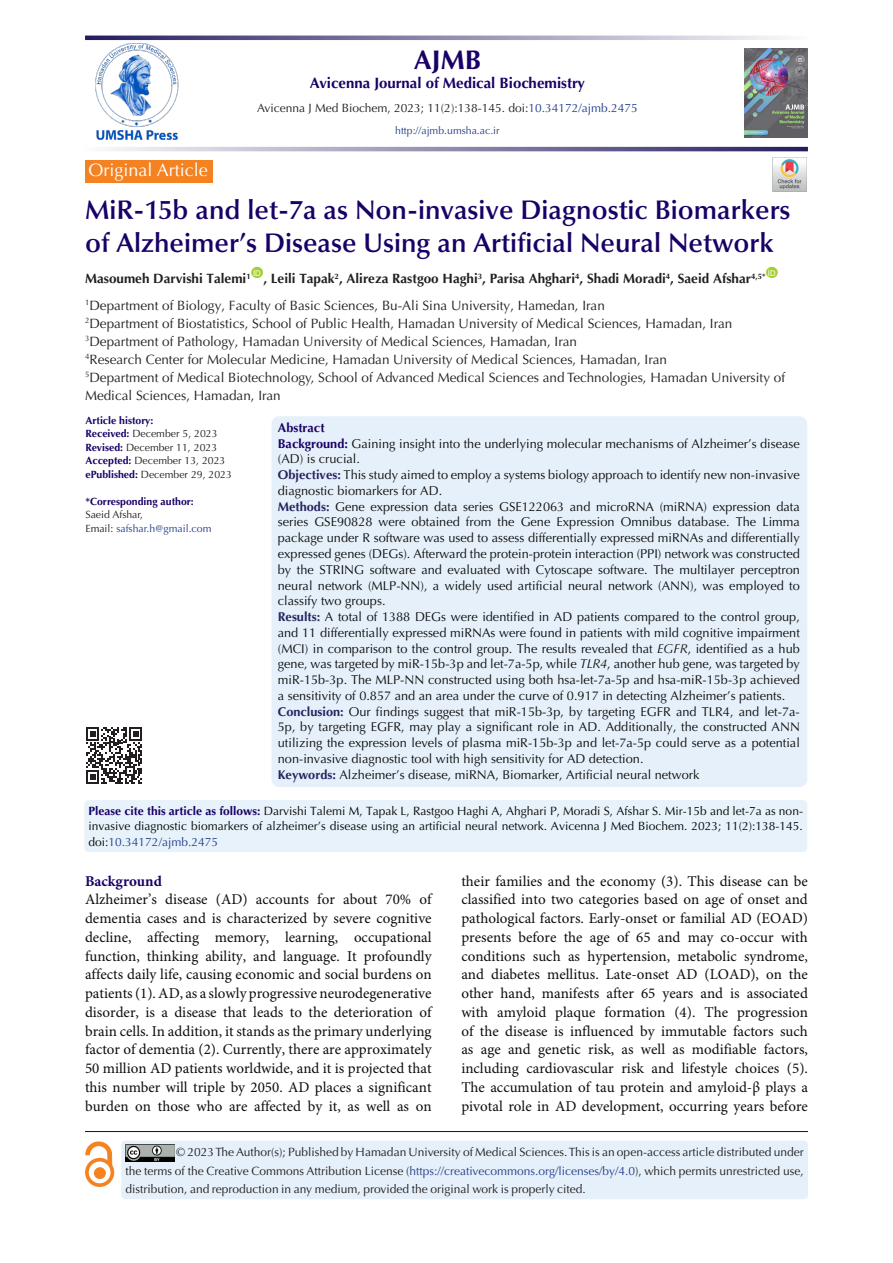
<style>
.page{position:relative;width:893px;height:1263px;background:#fff}
.page>*{position:absolute;margin:0;border:0;box-sizing:border-box;transform-origin:0 0}
.t1{font:600 27px/33px "Optima LT Std";color:#190066}
.t2{font:700 27px "Optima LT Std";color:#190066}
.t3{font:18px "Optima LT Std";color:#fff}
.t4{font:15px/18.8px "Minion Pro";color:#0d0d0d;text-align:justify}
.t5{font:700 15px "Optima LT Std";color:#190066}
.heading_1{font:700 15px "Minion Pro";color:#190066}
.t6{font:13.5px/18px "Optima LT Std";color:#231f20}
.t7{font:700 13.5px "Optima LT Std";color:#231f20}
.Normal__Web{font:12.75px/15.8px "Optima LT Std";color:#0d0d0d;text-align:justify}
.t8{font:700 12.75px "Optima LT Std";color:#190066}
.t9{font:12px/18px "Optima LT Std";color:#221e1f;text-align:justify}
.t10{font:12px/15.8px "Optima LT Std";color:#040503;text-align:justify}
.t11{font:12px "Optima LT Std";color:#231f20}
.t12{font:10.5px "Optima LT Std";color:#231f20}
.Body_Text{font:10.5px "Optima LT Std";color:#253f8e}
.t13{font:700 10.5px "Optima LT Std";color:#190066}
.t14{font:7.8px "Arial";color:#fff}
.s1{color:#253f8e}
.s2{font-weight:700;color:#190066}
.s3{color:#231f20}
.s4{font-weight:700;color:#27235f}
.s5{font-style:italic}
</style>
<div class="page">
<hr style="left:85px;top:1131px;width:723px;height:1px;background:#190066">
<div style="left:121px;top:1140px;width:687px;height:59px;background:#e6f0fa;border-radius:4px"></div>
<img style="left:125px;top:1145px;width:49px;height:17px">
<div style="left:251px;top:267px;width:12px;height:11px;background:#a6ce39;border-radius:50%"></div>
<div style="left:766px;top:267px;width:12px;height:11px;background:#a6ce39;border-radius:50%"></div>
<div style="left:85px;top:160px;width:128px;height:22px;background:#f58220"></div>
<img style="left:773px;top:158px;width:34px;height:34px">
<svg style="left:112px;top:147px;width:696px;height:4px"></svg>
<svg style="left:85px;top:36px;width:697px;height:4px"></svg>
<div style="left:94px;top:1168px;width:11px;height:10px;background:#f58220;border-radius:50%"></div>
<div style="left:94px;top:1167px;width:11px;height:12px;border:1px solid #f58220;border-radius:50%"></div>
<div style="left:85px;top:1158px;width:29px;height:29px;border:4px solid #f58220;border-radius:50%"></div>
<svg style="left:86px;top:1142px;width:26px;height:24px"></svg>
<img style="left:95px;top:43px;width:84px;height:97px">
<img style="left:745px;top:48px;width:63px;height:90px">
<div style="left:84px;top:800px;width:723px;height:52px;background:#e8f2fa;border-radius:4px"></div>
<svg style="left:86px;top:727px;width:56px;height:56px"></svg>
<div style="left:271px;top:416px;width:536px;height:371px;background:#e6f0fa;border-radius:8px"></div>
<p class="t3" style="left:88px;top:160px;width:121px">Original Article</p>
<p class="t2" style="left:414px;top:44px;width:69px">AJMB</p>
<p class="t5" style="left:310px;top:74px;width:277px">Avicenna Journal of Medical Biochemistry</p>
<p class="t11" style="left:257px;top:101px;width:382px">Avicenna J Med Biochem, 2023; 11(2):138-145. doi:<span class="s1">10.34172/ajmb.2475</span></p>
<p class="Body_Text" style="left:395px;top:124px;width:106px">http://ajmb.umsha.ac.ir</p>
<p class="t1" style="left:85px;top:194px;width:707px">MiR-15b and let-7a as Non-invasive Diagnostic Biomarkers of Alzheimer’s Disease Using an Artificial Neural Network</p>
<p class="t7" style="left:85px;top:271px;width:167px">Masoumeh Darvishi Talemi<sup>1</sup></p>
<p class="t14" style="left:253px;top:267px;width:9px">ID</p>
<p class="t14" style="left:768px;top:267px;width:9px">ID</p>
<p class="t7" style="left:263px;top:271px;width:504px">, Leili Tapak<sup>2</sup>, Alireza Rastgoo Haghi<sup>3</sup>, Parisa Ahghari<sup>4</sup>, Shadi Moradi<sup>4</sup>, Saeid Afshar<sup>4,5*</sup></p>
<p class="t6" style="left:85px;top:296px;width:521px"><sup>1</sup>Department of Biology, Faculty of Basic Sciences, Bu-Ali Sina University, Hamedan, Iran</p>
<p class="t6" style="left:85px;top:314px;width:649px"><sup>2</sup>Department of Biostatistics, School of Public Health, Hamadan University of Medical Sciences, Hamadan, Iran</p>
<p class="t6" style="left:85px;top:332px;width:494px"><sup>3</sup>Department of Pathology, Hamadan University of Medical Sciences, Hamadan, Iran</p>
<p class="t6" style="left:85px;top:350px;width:584px"><sup>4</sup>Research Center for Molecular Medicine, Hamadan University of Medical Sciences, Hamadan, Iran</p>
<p class="t6" style="left:85px;top:368px;width:702px"><sup>5</sup>Department of Medical Biotechnology, School of Advanced Medical Sciences and Technologies, Hamadan University of<br>Medical Sciences, Hamadan, Iran</p>
<p class="t13" style="left:85px;top:414px;width:70px">Article history:</p>
<p class="t12" style="left:85px;top:428px;width:134px"><span class="s2">Received:</span> December 5, 2023</p>
<p class="t12" style="left:85px;top:441px;width:133px"><span class="s2">Revised:</span> December 11, 2023</p>
<p class="t12" style="left:85px;top:455px;width:142px"><span class="s2">Accepted:</span> December 13, 2023</p>
<p class="t12" style="left:85px;top:468px;width:148px"><span class="s2">ePublished:</span> December 29, 2023</p>
<p class="t13" style="left:85px;top:495px;width:110px">*Corresponding author:</p>
<p class="t12" style="left:85px;top:509px;width:59px">Saeid Afshar,</p>
<p class="Body_Text" style="left:85px;top:522px;width:128px"><span class="s3">Email:</span> safshar.h@gmail.com</p>
<p class="t8" style="left:278px;top:420px;width:48px">Abstract</p>
<p class="Normal__Web" style="left:278px;top:436px;width:524px"><span class="s2">Background:</span> Gaining insight into the underlying molecular mechanisms of Alzheimer’s disease (AD) is crucial.</p>
<p class="Normal__Web" style="left:278px;top:467px;width:523px"><span class="s4">Objectives:</span> This study aimed to employ a systems biology approach to identify new non-invasive diagnostic biomarkers for AD.</p>
<p class="Normal__Web" style="left:278px;top:499px;width:524px"><span class="s4">Methods:</span> Gene expression data series GSE122063 and microRNA (miRNA) expression data series GSE90828 were obtained from the Gene Expression Omnibus database. The Limma package under R software was used to assess differentially expressed miRNAs and differentially expressed genes (DEGs). Afterward the protein-protein interaction (PPI) network was constructed by the STRING software and evaluated with Cytoscape software. The multilayer perceptron neural network (MLP-NN), a widely used artificial neural network (ANN), was employed to classify two groups.</p>
<p class="Normal__Web" style="left:278px;top:609px;width:524px"><span class="s4">Results:</span> A total of 1388 DEGs were identified in AD patients compared to the control group, and 11 differentially expressed miRNAs were found in patients with mild cognitive impairment (MCI) in comparison to the control group. The results revealed that <span class="s5">EGFR</span>, identified as a hub gene, was targeted by miR-15b-3p and let-7a-5p, while <span class="s5">TLR4</span>, another hub gene, was targeted by miR-15b-3p. The MLP-NN constructed using both hsa-let-7a-5p and hsa-miR-15b-3p achieved a sensitivity of 0.857 and an area under the curve of 0.917 in detecting Alzheimer’s patients.</p>
<p class="Normal__Web" style="left:278px;top:703px;width:524px"><span class="s4">Conclusion:</span> Our findings suggest that miR-15b-3p, by targeting EGFR and TLR4, and let-7a-5p, by targeting EGFR, may play a significant role in AD. Additionally, the constructed ANN utilizing the expression levels of plasma miR-15b-3p and let-7a-5p could serve as a potential non-invasive diagnostic tool with high sensitivity for AD detection.</p>
<p class="Normal__Web" style="left:278px;top:766px;width:423px"><span class="s4">Keywords:</span> Alzheimer’s disease, miRNA, Biomarker, Artificial neural network</p>
<p class="t10" style="left:89px;top:803px;width:716px"><span class="s2">Please cite this article as follows:</span> Darvishi Talemi M, Tapak L, Rastgoo Haghi A, Ahghari P, Moradi S, Afshar S. Mir-15b and let-7a as non&shy;invasive diagnostic biomarkers of alzheimer’s disease using an artificial neural network. Avicenna J Med Biochem. 2023; 11(2):138-145. doi:<span class="s1">10.34172/ajmb.2475</span></p>
<p class="t4" style="left:461px;top:872px;width:348px">their families and the economy (3). This disease can be classified into two categories based on age of onset and pathological factors. Early-onset or familial AD (EOAD) presents before the age of 65 and may co-occur with conditions such as hypertension, metabolic syndrome, and diabetes mellitus. Late-onset AD (LOAD), on the other hand, manifests after 65 years and is associated with amyloid plaque formation (4). The progression of the disease is influenced by immutable factors such as age and genetic risk, as well as modifiable factors, including cardiovascular risk and lifestyle choices (5).<br>The accumulation of tau protein and amyloid-β plays a pivotal role in AD development, occurring years before</p>
<p class="t9" style="left:125px;top:1143px;width:680px;text-indent:51px"><span class="s3">© 2023 The Author(s); Published by Hamadan University of Medical Sciences.</span> This is an open-access article distributed under the terms of the Creative Commons Attribution License (<span class="s1">https://creativecommons.org/licenses/by/4.0</span>), which permits unrestricted use, distribution, and reproduction in any medium, provided the original work is properly cited.</p>
<p class="heading_1" style="left:85px;top:870px;width:78px">Background</p>
<p class="t4" style="left:85px;top:891px;width:348px">Alzheimer’s disease (AD) accounts for about 70% of dementia cases and is characterized by severe cognitive decline, affecting memory, learning, occupational function, thinking ability, and language. It profoundly affects daily life, causing economic and social burdens on patients (1). AD, as a slowly progressive neurodegenerative disorder, is a disease that leads to the deterioration of brain cells. In addition, it stands as the primary underlying factor of dementia (2). Currently, there are approximately 50 million AD patients worldwide, and it is projected that this number will triple by 2050. AD places a significant burden on those who are affected by it, as well as on</p>
</div>
